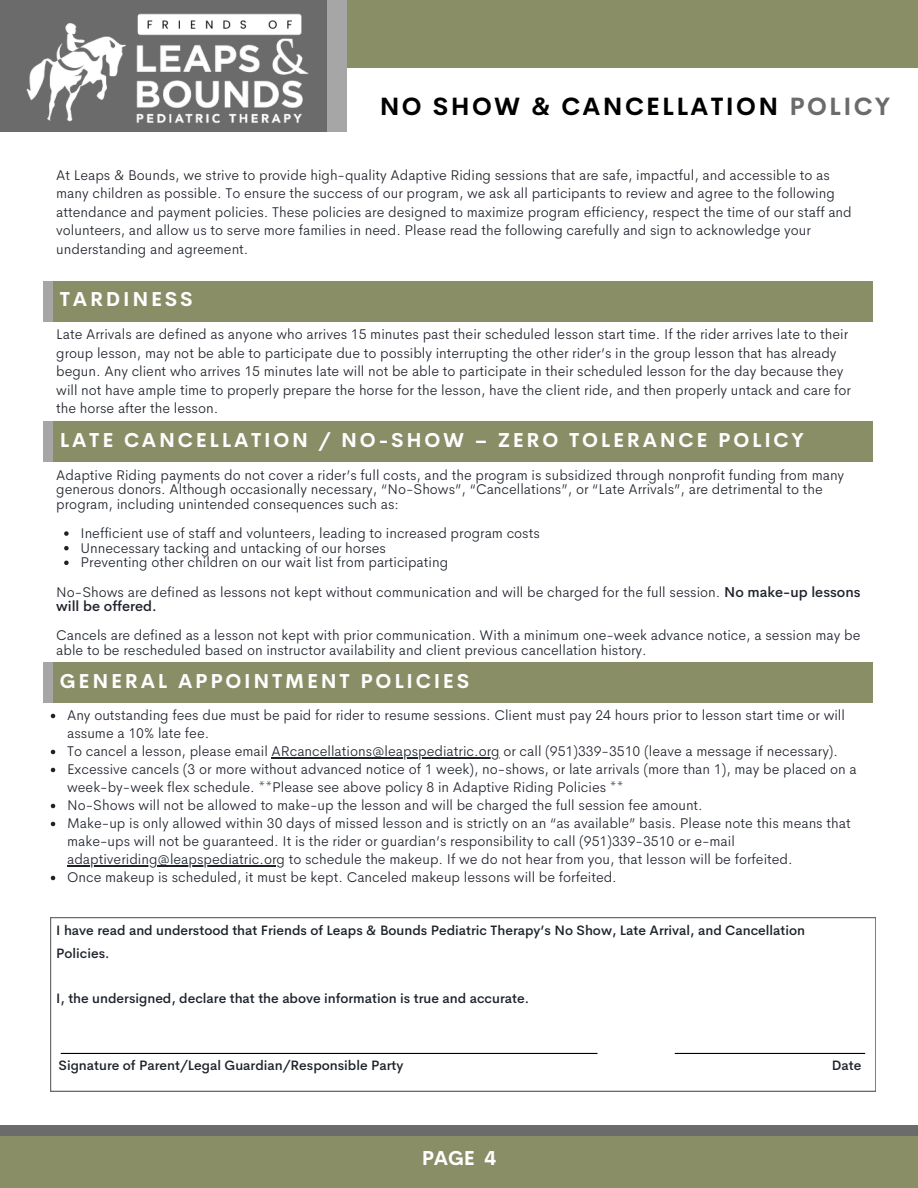
<style>
.page{position:relative;width:918px;height:1188px;background:#fff}
.page>*{position:absolute;margin:0;border:0;box-sizing:border-box;transform-origin:0 0}
.t1{font:700 24.6px "Cerebri Sans";letter-spacing:.095em;color:#000}
.t2{font:700 19.8px "Cerebri Sans";letter-spacing:.14em;color:#fff}
.t3{font:300 14.25px/18.5px "Cerebri Sans";color:#1e232b}
.t4{font:500 13.5px/22.5px "Cerebri Sans";color:#1e232b}
.s1{color:#6b6b6b}
.s2{font-weight:500}
</style>
<div class="page">
<div style="left:347px;top:0;width:571px;height:68px;background:#898e67"></div>
<div style="left:328px;top:0;width:19px;height:132px;background:#a6a6a6"></div>
<img style="left:0;top:0;width:328px;height:132px">
<div style="left:0;top:1136px;width:918px;height:52px;background:#898e67"></div>
<div style="left:0;top:1125px;width:918px;height:11px;background:#6b6b6b"></div>
<svg style="left:50px;top:917px;width:826px;height:174px"></svg>
<hr style="left:61px;top:1053px;width:536px;height:1px;background:#000">
<hr style="left:675px;top:1053px;width:190px;height:1px;background:#000">
<div style="left:43px;top:281px;width:22px;height:40px;background:#a6a6a6"></div>
<div style="left:43px;top:421px;width:22px;height:41px;background:#a6a6a6"></div>
<div style="left:43px;top:663px;width:22px;height:40px;background:#a6a6a6"></div>
<div style="left:53px;top:281px;width:820px;height:40px;background:#898e67"></div>
<svg style="left:64px;top:531px;width:5px;height:5px"></svg>
<svg style="left:64px;top:546px;width:5px;height:4px"></svg>
<svg style="left:64px;top:561px;width:5px;height:4px"></svg>
<div style="left:53px;top:421px;width:820px;height:41px;background:#898e67"></div>
<div style="left:53px;top:663px;width:820px;height:40px;background:#898e67"></div>
<svg style="left:51px;top:714px;width:4px;height:4px"></svg>
<svg style="left:51px;top:750px;width:4px;height:4px"></svg>
<hr style="left:272px;top:758px;width:228px;height:1px;background:#1e232b">
<svg style="left:51px;top:768px;width:4px;height:4px"></svg>
<svg style="left:51px;top:804px;width:4px;height:4px"></svg>
<svg style="left:51px;top:822px;width:4px;height:4px"></svg>
<hr style="left:67px;top:866px;width:91px;height:1px;background:#1e232b">
<hr style="left:158px;top:866px;width:127px;height:1px;background:#1e232b">
<svg style="left:51px;top:876px;width:4px;height:4px"></svg>
<p class="t1" style="left:380px;top:90px;width:512px">NO SHOW &amp; CANCELLATION <span class="s1">POLICY</span></p>
<p class="t3" style="left:56px;top:166px;width:797px">At Leaps &amp; Bounds, we strive to provide high-quality Adaptive Riding sessions that are safe, impactful, and accessible to as many children as possible. To ensure the success of our program, we ask all participants to review and agree to the following attendance and payment policies. These policies are designed to maximize program efficiency, respect the time of our staff and volunteers, and allow us to serve more families in need. Please read the following carefully and sign to acknowledge your understanding and agreement.</p>
<p class="t2" style="left:60px;top:287px;width:134px">TARDINESS</p>
<h2 class="t3" style="left:56px;top:325px;width:796px">Late Arrivals are defined as anyone who arrives 15 minutes past their scheduled lesson start time. If the rider arrives late to their group lesson, may not be able to participate due to possibly interrupting the other rider’s in the group lesson that has already begun. Any client who arrives 15 minutes late will not be able to participate in their scheduled lesson for the day because they will not have ample time to properly prepare the horse for the lesson, have the client ride, and then properly untack and care for the horse after the lesson.</h2>
<p class="t2" style="left:60px;top:427px;width:745px">LATE CANCELLATION / NO-SHOW – ZERO TOLERANCE POLICY</p>
<p class="t3" style="left:56px;top:467px;width:790px;line-height:14.7px">Adaptive Riding payments do not cover a rider’s full costs, and the program is subsidized through nonprofit funding from many generous donors. Although occasionally necessary, “No-Shows”, “Cancellations”, or “Late Arrivals”, are detrimental to the program, including unintended consequences such as:</p>
<p class="t3" style="left:80px;top:524px;width:461px">Inefficient use of staff and volunteers, leading to increased program costs</p>
<p class="t3" style="left:80px;top:538px;width:307px">Unnecessary tacking and untacking of our horses</p>
<p class="t3" style="left:80px;top:553px;width:369px">Preventing other children on our wait list from participating</p>
<p class="t3" style="left:56px;top:584px;width:806px;line-height:14.7px">No-Shows are defined as lessons not kept without communication and will be charged for the full session. <span class="s2">No make-up lessons will be offered.</span></p>
<h2 class="t3" style="left:56px;top:628px;width:806px;line-height:14.7px">Cancels are defined as a lesson not kept with prior communication. With a minimum one-week advance notice, a session may be able to be rescheduled based on instructor availability and client previous cancellation history.</h2>
<p class="t2" style="left:60px;top:669px;width:411px">GENERAL APPOINTMENT POLICIES</p>
<p class="t3" style="left:67px;top:706px;width:779px;line-height:18px">Any outstanding fees due must be paid for rider to resume sessions. Client must pay 24 hours prior to lesson start time or will assume a 10% late fee.</p>
<p class="t3" style="left:67px;top:742px;width:773px">To cancel a lesson, please email ARcancellations@leapspediatric.org or call (951)339-3510 (leave a message if necessary).</p>
<p class="t3" style="left:67px;top:760px;width:791px">Excessive cancels (3 or more without advanced notice of 1 week), no-shows, or late arrivals (more than 1), may be placed on a</p>
<p class="t3" style="left:67px;top:778px;width:637px;line-height:18px">week-by-week flex schedule. **Please see above policy 8 in Adaptive Riding Policies **<br>No-Shows will not be allowed to make-up the lesson and will be charged the full session fee amount.</p>
<p class="t3" style="left:67px;top:814px;width:785px">Make-up is only allowed within 30 days of missed lesson and is strictly on an “as available” basis. Please note this means that</p>
<h3 class="t3" style="left:67px;top:832px;width:669px">make-ups will not be guaranteed. It is the rider or guardian’s responsibility to call (951)339-3510 or e-mail</h3>
<h3 class="t3" style="left:67px;top:850px;width:727px">adaptiveriding@leapspediatric.org to schedule the makeup. If we do not hear from you, that lesson will be forfeited.</h3>
<h3 class="t3" style="left:67px;top:868px;width:551px">Once makeup is scheduled, it must be kept. Canceled makeup lessons will be forfeited.</h3>
<h1 class="t4" style="left:56px;top:919px;width:750px">I have read and understood that Friends of Leaps &amp; Bounds Pediatric Therapy’s No Show, Late Arrival, and Cancellation<br>Policies.</h1>
<p class="t4" style="left:56px;top:987px;width:474px">I, the undersigned, declare that the above information is true and accurate.</p>
<h2 class="t4" style="left:59px;top:1054px;width:346px">Signature of Parent/Legal Guardian/Responsible Party</h2>
<h2 class="t4" style="left:832px;top:1054px;width:31px">Date</h2>
<p class="t2" style="left:422px;top:1145px;width:76px">PAGE 4</p>
</div>
